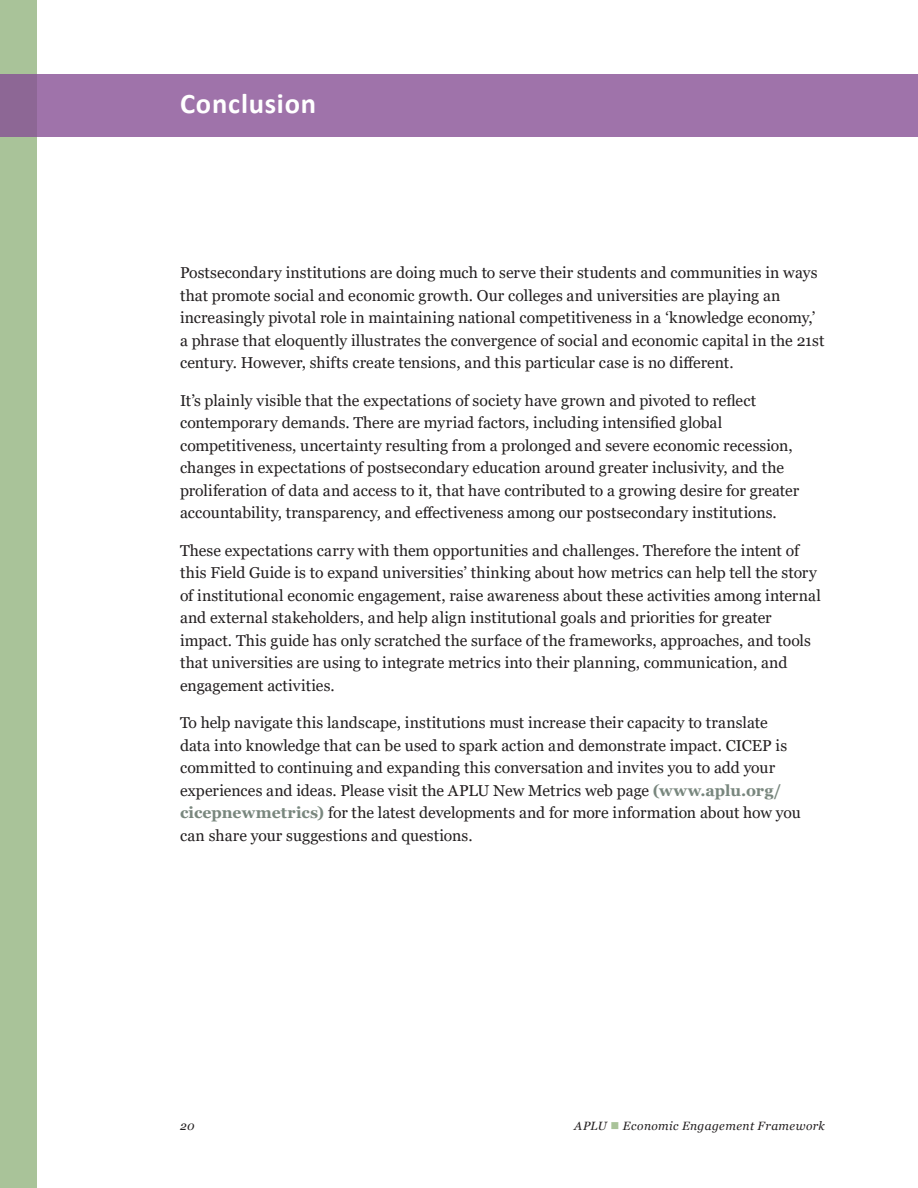
<style>
.page{position:relative;width:918px;height:1188px;background:#fff}
.page>*{position:absolute;margin:0;border:0;box-sizing:border-box;transform-origin:0 0}
._02_Section_head{font:700 28.5px "Calibri";letter-spacing:.025em;color:#fff}
._01_Body{font:15.75px/22.5px "Georgia";letter-spacing:.005em;color:#231f20}
.t1{font:italic 12px "Georgia";letter-spacing:.03em;color:#231f20}
.s1{font-weight:700;color:#79877e}
.s2{color:#a9c399}
</style>
<div class="page">
<div style="left:0;top:0;width:37px;height:1188px;background:#a9c399"></div>
<div style="left:0;top:74px;width:918px;height:63px;background:#9f73aa"></div>
<p class="_02_Section_head" style="left:180px;top:83px;width:138px">Conclusion</p>
<p class="_01_Body" style="left:180px;top:262px;width:646px">Postsecondary institutions are doing much to serve their students and communities in ways that promote social and economic growth. Our colleges and universities are playing an increasingly pivotal role in maintaining national competitiveness in a ‘knowledge economy,’ a phrase that eloquently illustrates the convergence of social and economic capital in the 21st century. However, shifts create tensions, and this particular case is no different.</p>
<p class="_01_Body" style="left:180px;top:389px;width:621px">It’s plainly visible that the expectations of society have grown and pivoted to reflect contemporary demands. There are myriad factors, including intensified global competitiveness, uncertainty resulting from a prolonged and severe economic recession, changes in expectations of postsecondary education around greater inclusivity, and the proliferation of data and access to it, that have contributed to a growing desire for greater accountability, transparency, and effectiveness among our postsecondary institutions.</p>
<p class="_01_Body" style="left:180px;top:539px;width:642px">These expectations carry with them opportunities and challenges. Therefore the intent of this Field Guide is to expand universities’ thinking about how metrics can help tell the story of institutional economic engagement, raise awareness about these activities among internal and external stakeholders, and help align institutional goals and priorities for greater impact. This guide has only scratched the surface of the frameworks, approaches, and tools that universities are using to integrate metrics into their planning, communication, and engagement activities.</p>
<p class="_01_Body" style="left:180px;top:712px;width:622px">To help navigate this landscape, institutions must increase their capacity to translate data into knowledge that can be used to spark action and demonstrate impact. CICEP is committed to continuing and expanding this conversation and invites you to add your experiences and ideas. Please visit the APLU New Metrics web page <span class="s1">(www.aplu.org/ cicepnewmetrics)</span> for the latest developments and for more information about how you can share your suggestions and questions.</p>
<p class="t1" style="left:180px;top:1118px;width:16px">20</p>
<p class="t1" style="left:574px;top:1118px;width:252px">APLU <span class="s2">■</span> Economic Engagement Framework</p>
</div>
